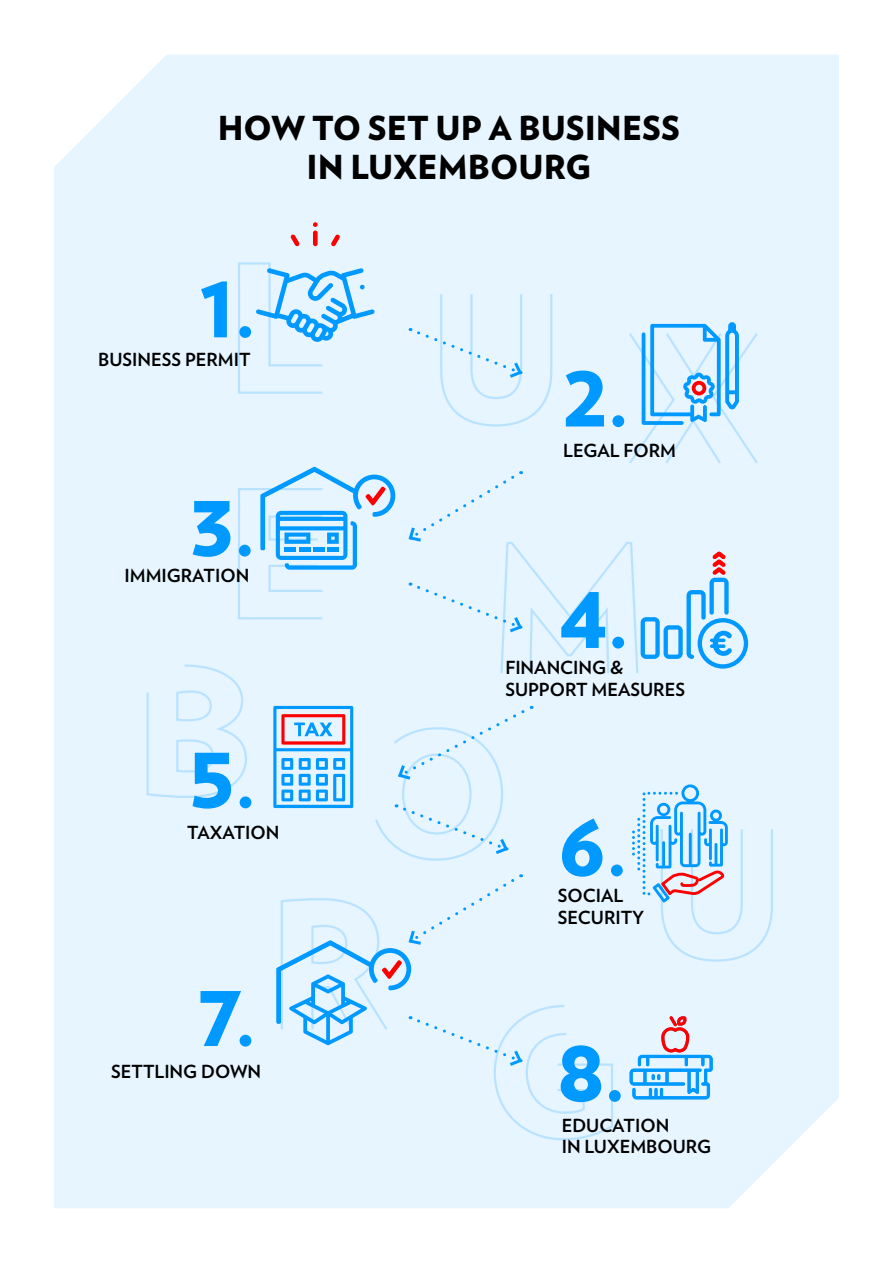
<style>
.page{position:relative;width:893px;height:1263px;background:#fff}
.page>*{position:absolute;margin:0;border:0;box-sizing:border-box;transform-origin:0 0}
.t1{font:900 75px "Verlag";color:#09f}
.t2{font:900 33px/39px "Verlag";color:#000;text-align:center}
.t3{font:700 18px/21.6px "Verlag";color:#000}
</style>
<div class="page">
<div style="left:54px;top:55px;width:785px;height:1153px;background:#e6f5ff"></div>
<svg style="left:260px;top:467px;width:135px;height:126px;background:#b2defc"></svg>
<svg style="left:237px;top:261px;width:138px;height:134px;background:#c7e8ff"></svg>
<div style="left:313px;top:230px;width:5px;height:16px;background:#f00;border-radius:2px"></div>
<svg style="left:313px;top:222px;width:5px;height:5px"></svg>
<svg style="left:290px;top:234px;width:10px;height:12px"></svg>
<svg style="left:331px;top:234px;width:9px;height:12px"></svg>
<svg style="left:627px;top:320px;width:132px;height:145px;background:#c0e4fd"></svg>
<svg style="left:629px;top:1016px;width:84px;height:83px;background:#b2d2f1"></svg>
<svg style="left:273px;top:706px;width:80px;height:102px;background:#9ac5ee"></svg>
<svg style="left:145px;top:663px;width:103px;height:136px;background:#e1f3ff"></svg>
<svg style="left:410px;top:293px;width:143px;height:135px;background:#e1f3ff"></svg>
<svg style="left:276px;top:874px;width:338px;height:267px;background:#ddf1fe"></svg>
<svg style="left:374px;top:706px;width:158px;height:156px;background:#e0f2ff"></svg>
<svg style="left:407px;top:471px;width:341px;height:204px;background:#dcf0fe"></svg>
<svg style="left:632px;top:784px;width:142px;height:179px;background:#cee7fa"></svg>
<h2 class="t2" style="left:218px;top:107px;width:464px">HOW TO SET UP A BUSINESS<br>IN LUXEMBOURG</h2>
<h1 class="t1" style="left:199px;top:248px;width:58px">1.</h1>
<p class="t3" style="left:98px;top:348px;width:154px">BUSINESS PERMIT</p>
<h1 class="t1" style="left:189px;top:467px;width:67px">3.</h1>
<p class="t3" style="left:124px;top:564px;width:126px">IMMIGRATION</p>
<h1 class="t1" style="left:189px;top:719px;width:68px">5.</h1>
<p class="t3" style="left:187px;top:821px;width:94px">TAXATION</p>
<h1 class="t1" style="left:197px;top:957px;width:61px">7.</h1>
<p class="t3" style="left:111px;top:1060px;width:152px">SETTLING DOWN</p>
<h1 class="t1" style="left:562px;top:337px;width:68px">2.</h1>
<p class="t3" style="left:563px;top:438px;width:114px">LEGAL FORM</p>
<h1 class="t1" style="left:559px;top:559px;width:71px">4.</h1>
<p class="t3" style="left:505px;top:656px;width:181px">FINANCING &amp;<br>SUPPORT MEASURES</p>
<h1 class="t1" style="left:558px;top:787px;width:71px">6.</h1>
<p class="t3" style="left:558px;top:884px;width:88px">SOCIAL<br>SECURITY</p>
<h1 class="t1" style="left:557px;top:1012px;width:69px">8.</h1>
<p class="t3" style="left:562px;top:1113px;width:151px">EDUCATION<br>IN LUXEMBOURG</p>
</div>
